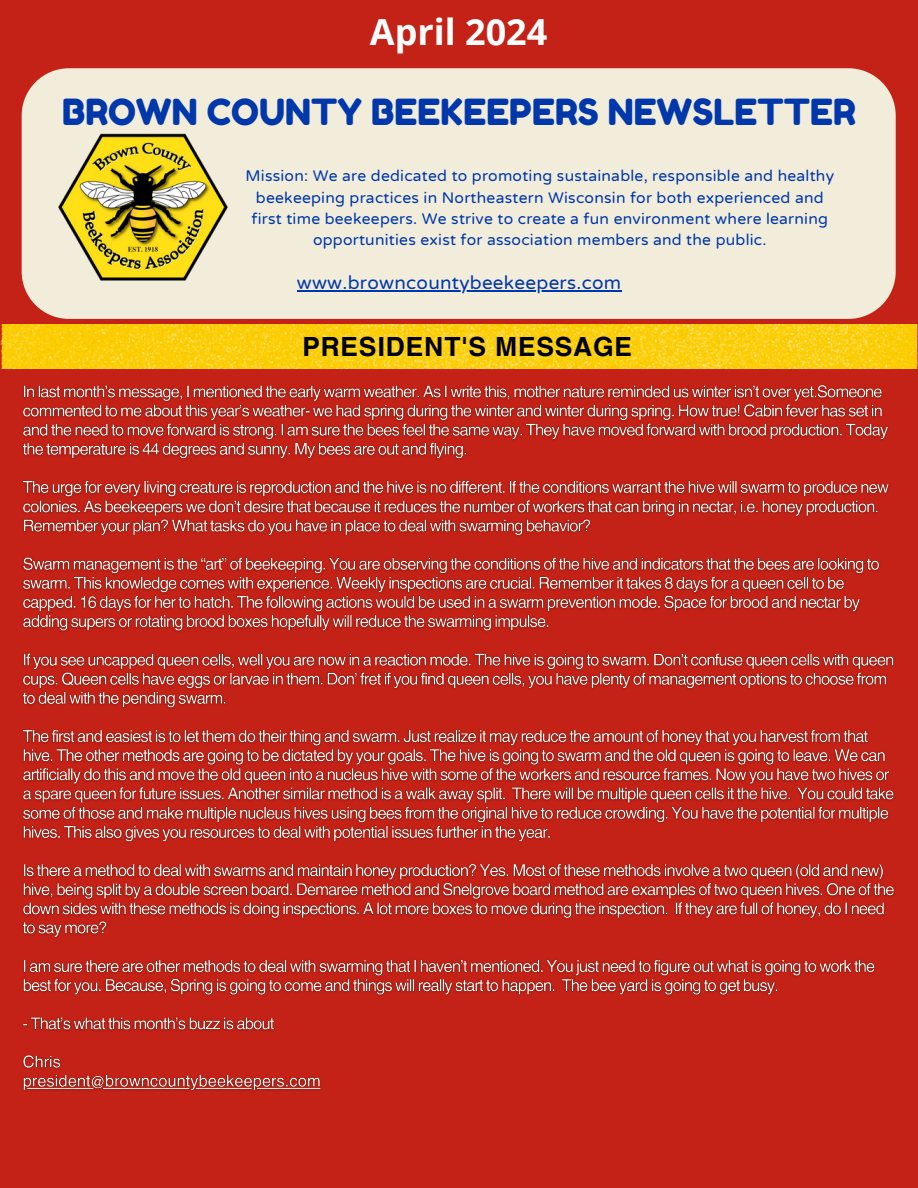
<style>
.page{position:relative;width:918px;height:1188px;background:#c42217}
.page>*{position:absolute;margin:0;border:0;box-sizing:border-box;transform-origin:0 0}
.t1{font:36px "Fredoka One";color:#0037aa}
.t2{font:700 36px "Open Sans";color:#fff}
.t3{font:700 26.4px "Helvetica World";letter-spacing:.03em;color:#000}
.t4{font:18.9px "Varela Round";letter-spacing:.015em;color:#0037aa}
.t5{font:15.6px/21.3px "Varela Round";letter-spacing:.015em;color:#0037aa;text-align:center}
</style>
<div class="page">
<div style="left:22px;top:68px;width:874px;height:251px;background:#f2eddb;border-radius:47px"></div>
<img style="left:23px;top:97px;width:250px;height:222px">
<hr style="left:297px;top:290px;width:324px;height:1px;background:#0037aa">
<img style="left:22px;top:385px;width:873px;height:706px">
<img style="left:0;top:325px;width:918px;height:44px">
<h3 class="t2" style="left:370px;top:6px;width:179px">April 2024</h3>
<p class="t1" style="left:62px;top:90px;width:795px">BROWN COUNTY BEEKEEPERS NEWSLETTER</p>
<p class="t5" style="left:246px;top:166px;width:590px">Mission: We are dedicated to promoting sustainable, responsible and healthy beekeeping practices in Northeastern Wisconsin for both experienced and first time beekeepers. We strive to create a fun environment where learning opportunities exist for association members and the public.</p>
<h4 class="t4" style="left:297px;top:272px;width:326px">www.browncountybeekeepers.com</h4>
<p class="t3" style="left:303px;top:325px;width:331px">PRESIDENT'S MESSAGE</p>
</div>
